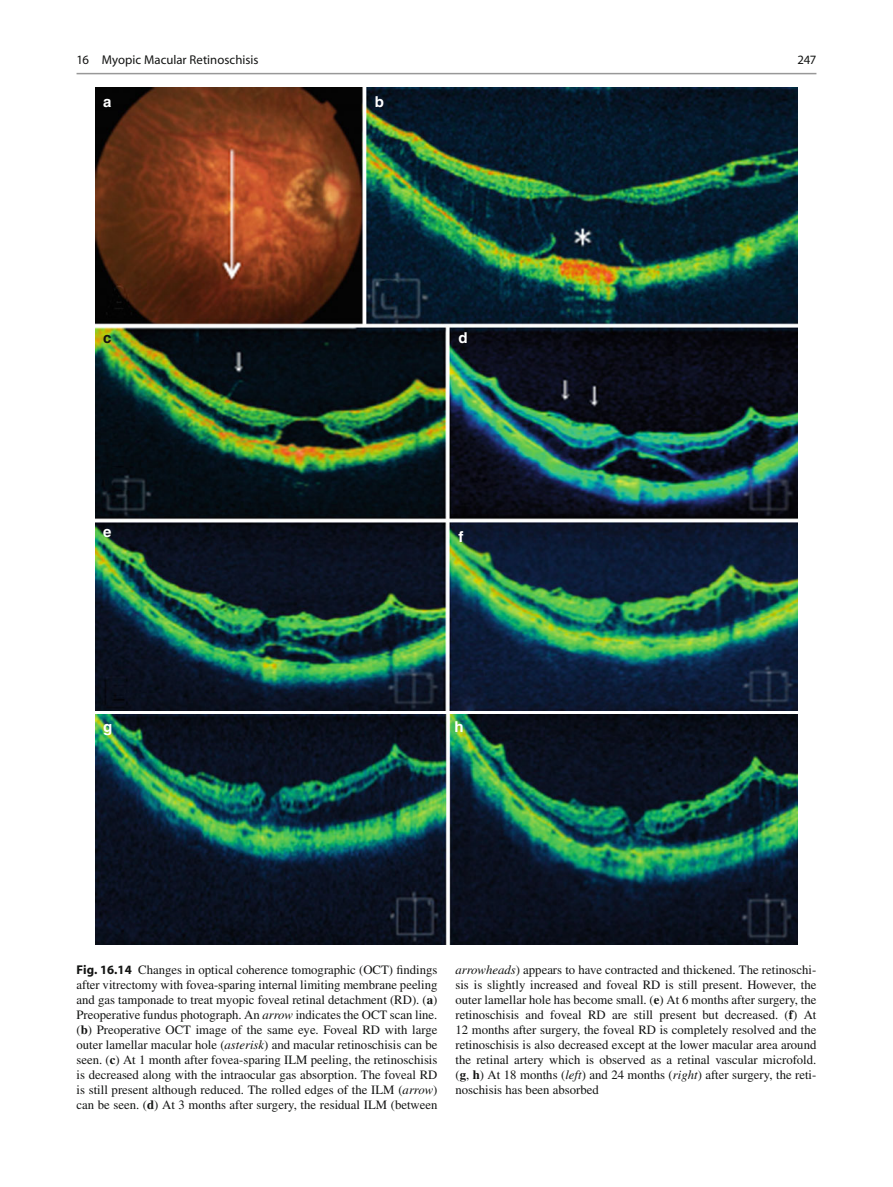
<style>
.page{position:relative;width:893px;height:1187px;background:#fff}
.page>*{position:absolute;margin:0;border:0;box-sizing:border-box;transform-origin:0 0}
.t1{font:700 15px "Helvetica";color:#fff}
.t2{font:700 15px "Helvetica";color:#131413}
.t3{font:12.75px/15px "Times";color:#131413;text-align:justify}
.t4{font:12.75px "Myriad";color:#131413}
.s1{font-family:"Myriad";font-weight:700}
.s2{font-weight:700}
.s3{font-style:italic}
</style>
<div class="page">
<img style="left:95px;top:88px;width:703px;height:622px">
<img style="left:95px;top:715px;width:703px;height:229px">
<hr style="left:77px;top:73px;width:739px;height:1px;background:#989898">
<p class="t4" style="left:77px;top:55px;width:184px">16 Myopic Macular Retinoschisis</p>
<p class="t1" style="left:103px;top:95px;width:10px">a</p>
<p class="t1" style="left:375px;top:95px;width:11px">b</p>
<p class="t2" style="left:103px;top:332px;width:10px">c</p>
<p class="t1" style="left:459px;top:332px;width:11px">d</p>
<p class="t1" style="left:103px;top:525px;width:10px">e</p>
<p class="t1" style="left:459px;top:530px;width:6px">f</p>
<p class="t1" style="left:103px;top:721px;width:11px">g</p>
<p class="t1" style="left:455px;top:721px;width:11px">h</p>
<p class="t4" style="left:797px;top:55px;width:20px">247</p>
<p class="t3" style="left:77px;top:963px;width:362px"><span class="s1">Fig. 16.14</span> Changes in optical coherence tomographic (OCT) findings after vitrectomy with fovea-sparing internal limiting membrane peeling and gas tamponade to treat myopic foveal retinal detachment (RD). ( <span class="s2">a</span> )<br>Preoperative fundus photograph. An <span class="s3">arrow</span> indicates the OCT scan line. ( <span class="s2">b</span> ) Preoperative OCT image of the same eye. Foveal RD with large outer lamellar macular hole ( <span class="s3">asterisk</span> ) and macular retinoschisis can be seen. ( <span class="s2">c</span> ) At 1 month after fovea-sparing ILM peeling, the retinoschisis is decreased along with the intraocular gas absorption. The foveal RD is still present although reduced. The rolled edges of the ILM ( <span class="s3">arrow</span> ) can be seen. ( <span class="s2">d</span> ) At 3 months after surgery, the residual ILM (between</p>
<p class="t3" style="left:455px;top:963px;width:362px"><span class="s3">arrowheads</span> ) appears to have contracted and thickened. The retinoschi&shy;sis is slightly increased and foveal RD is still present. However, the outer lamellar hole has become small. ( <span class="s2">e</span> ) At 6 months after surgery, the retinoschisis and foveal RD are still present but decreased. ( <span class="s2">f</span> ) At 12 months after surgery, the foveal RD is completely resolved and the retinoschisis is also decreased except at the lower macular area around the retinal artery which is observed as a retinal vascular microfold. ( <span class="s2">g</span> , <span class="s2">h</span> ) At 18 months ( <span class="s3">left</span> ) and 24 months ( <span class="s3">right</span> ) after surgery, the reti&shy;noschisis has been absorbed</p>
</div>
